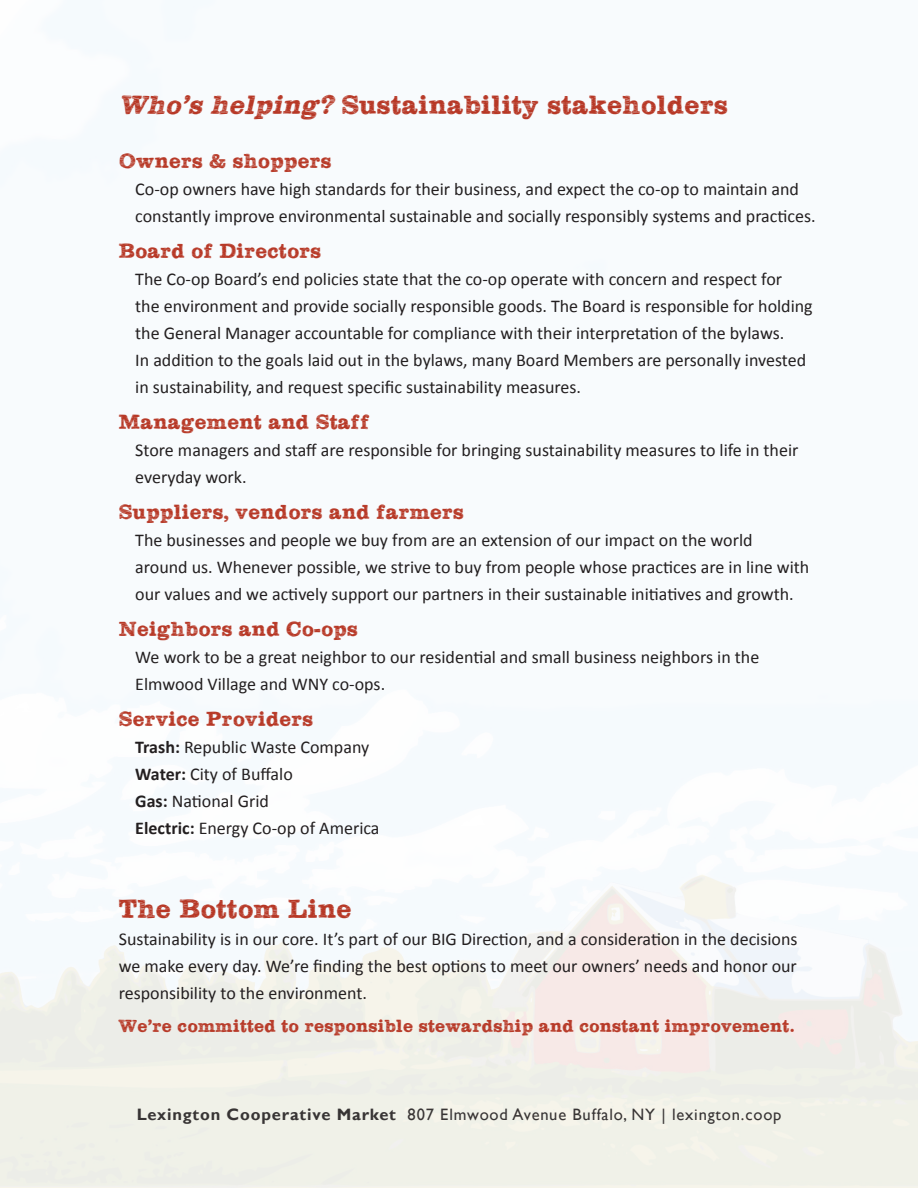
<style>
.page{position:relative;width:918px;height:1188px;background:#fff}
.page>*{position:absolute;margin:0;border:0;box-sizing:border-box;transform-origin:0 0}
.t1{font:27px "Plateaux";color:#b73826}
.t2{font:21px "Plateaux";color:#b73826}
.t3{font:18px/27px "Calibri";color:#231f20}
.t4{font:18px "Plateaux";color:#b73826}
.t5{font:16.5px "Gill Sans";letter-spacing:.05em;color:#231f20}
.s1{font-style:italic}
.s2{font-weight:700}
</style>
<div class="page">
<p class="t1" style="left:119px;top:93px;width:611px"><span class="s1">Who’s helping?</span> Sustainability stakeholders</p>
<p class="t2" style="left:119px;top:152px;width:214px">Owners &amp; shoppers</p>
<p class="t3" style="left:135px;top:175px;width:682px">Co-op owners have high standards for their business, and expect the co-op to maintain and constantly improve environmental sustainable and socially responsibly systems and practices.</p>
<p class="t2" style="left:119px;top:242px;width:204px">Board of Directors</p>
<p class="t3" style="left:135px;top:265px;width:648px">The Co-op Board’s end policies state that the co-op operate with concern and respect for</p>
<p class="t3" style="left:135px;top:292px;width:679px">the environment and provide socially responsible goods. The Board is responsible for holding the General Manager accountable for compliance with their interpretation of the bylaws.</p>
<p class="t3" style="left:135px;top:346px;width:672px">In addition to the goals laid out in the bylaws, many Board Members are personally invested</p>
<p class="t3" style="left:135px;top:373px;width:447px">in sustainability, and request specific sustainability measures.</p>
<p class="t2" style="left:119px;top:413px;width:253px">Management and Staff</p>
<p class="t3" style="left:135px;top:436px;width:665px">Store managers and staff are responsible for bringing sustainability measures to life in their everyday work.</p>
<p class="t2" style="left:119px;top:503px;width:347px">Suppliers, vendors and farmers</p>
<p class="t3" style="left:135px;top:526px;width:619px">The businesses and people we buy from are an extension of our impact on the world</p>
<p class="t3" style="left:135px;top:553px;width:676px">around us. Whenever possible, we strive to buy from people whose practices are in line with our values and we actively support our partners in their sustainable initiatives and growth.</p>
<p class="t2" style="left:119px;top:620px;width:241px">Neighbors and Co-ops</p>
<p class="t3" style="left:135px;top:643px;width:626px">We work to be a great neighbor to our residential and small business neighbors in the</p>
<p class="t3" style="left:135px;top:670px;width:251px">Elmwood Village and WNY co-ops.</p>
<p class="t2" style="left:119px;top:710px;width:196px">Service Providers</p>
<p class="t3" style="left:135px;top:733px;width:236px"><span class="s2">Trash:</span> Republic Waste Company</p>
<p class="t3" style="left:135px;top:760px;width:159px"><span class="s2">Water:</span> City of Buffalo</p>
<p class="t3" style="left:135px;top:787px;width:135px"><span class="s2">Gas:</span> National Grid</p>
<p class="t3" style="left:135px;top:814px;width:246px"><span class="s2">Electric:</span> Energy Co-op of America</p>
<p class="t1" style="left:119px;top:898px;width:235px">The Bottom Line</p>
<p class="t3" style="left:119px;top:926px;width:680px;text-align:justify">Sustainability is in our core. It’s part of our BIG Direction, and a consideration in the decisions we make every day. We’re finding the best options to meet our owners’ needs and honor our responsibility to the environment.</p>
<p class="t4" style="left:119px;top:1018px;width:677px">We’re committed to responsible stewardship and constant improvement.</p>
<p class="t5" style="left:136px;top:1104px;width:647px"><span class="s2">Lexington Cooperative Market</span> 807 Elmwood Avenue Buffalo, NY | lexington.coop</p>
</div>
